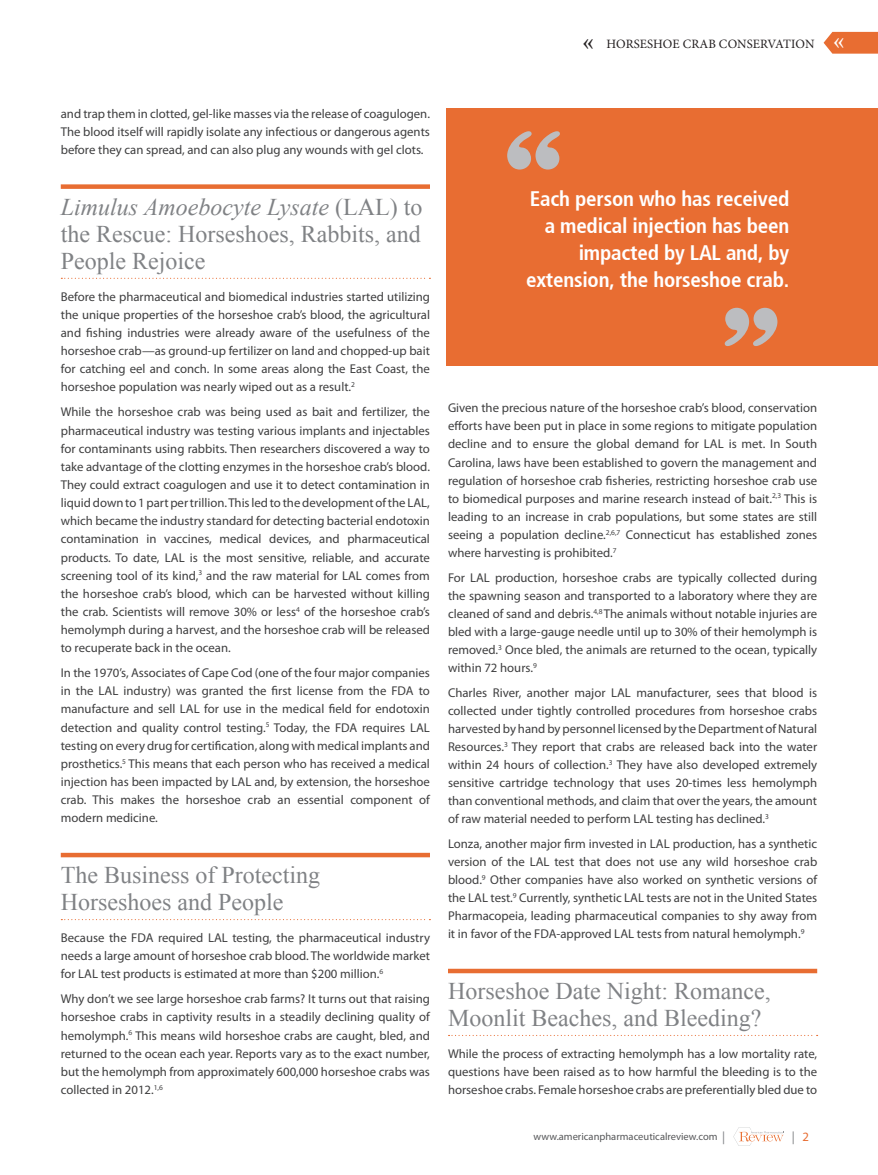
<style>
.page{position:relative;width:878px;height:1175px;background:#fff}
.page>*{position:absolute;margin:0;border:0;box-sizing:border-box;transform-origin:0 0}
.Pull_Quote_PO{font:108px "Stencil Std";color:#bcbdc0}
.Paragraph_Title{font:24px/27.2px "Times New Roman";color:#808285}
.Pull_Quote_PO-2{font:21px/27px "Frutiger Bold Cn";letter-spacing:-.01em;color:#fff;text-align:right}
.Paragraph_Style{font:12.75px/18.1px "Myriad Pro";color:#3e3e3f;text-align:justify}
.t1{font:12.75px "Minion Pro";color:#231f20}
.t2{font:12.75px "Myriad Pro";color:#808285}
.t3{font:10.5px "Myriad Pro";color:#57585a}
.s1{font-size:27px}
.s2{font-style:italic}
.s3{font-size:12.75px;color:#808285}
.s4{color:#e86d32}
</style>
<div class="page">
<svg style="left:733px;top:1127px;width:50px;height:18px"></svg>
<div style="left:61px;top:184px;width:369px;height:5px;background:#e86d32"></div>
<svg style="left:61px;top:278px;width:369px;height:1px"></svg>
<div style="left:61px;top:852px;width:369px;height:5px;background:#e86d32"></div>
<svg style="left:61px;top:919px;width:369px;height:1px"></svg>
<div style="left:448px;top:968px;width:369px;height:5px;background:#e86d32"></div>
<svg style="left:448px;top:1034px;width:369px;height:2px"></svg>
<div style="left:446px;top:108px;width:432px;height:258px;background:#e86d32"></div>
<svg style="left:823px;top:32px;width:55px;height:22px"></svg>
<p class="t1" style="left:582px;top:36px;width:234px"><span class="s1">«</span> HORSESHOE CRAB CONSERVATION</p>
<p class="Paragraph_Style" style="left:61px;top:104px;width:371px">and trap them in clotted, gel-like masses via the release of coagulogen.<br>The blood itself will rapidly isolate any infectious or dangerous agents before they can spread, and can also plug any wounds with gel clots.</p>
<p class="Paragraph_Title" style="left:61px;top:193px;width:363px;text-align:justify"><span class="s2">Limulus Amoebocyte Lysate</span> (LAL) to the Rescue: Horseshoes, Rabbits, and People Rejoice</p>
<p class="Paragraph_Style" style="left:61px;top:287px;width:371px">Before the pharmaceutical and biomedical industries started utilizing the unique properties of the horseshoe crab’s blood, the agricultural and fishing industries were already aware of the usefulness of the horseshoe crab—as ground-up fertilizer on land and chopped-up bait for catching eel and conch. In some areas along the East Coast, the horseshoe population was nearly wiped out as a result.<sup>2</sup></p>
<p class="Paragraph_Style" style="left:61px;top:403px;width:371px">While the horseshoe crab was being used as bait and fertilizer, the pharmaceutical industry was testing various implants and injectables for contaminants using rabbits. Then researchers discovered a way to take advantage of the clotting enzymes in the horseshoe crab’s blood.<br>They could extract coagulogen and use it to detect contamination in liquid down to 1 part per trillion. This led to the development of the LAL, which became the industry standard for detecting bacterial endotoxin contamination in vaccines, medical devices, and pharmaceutical products. To date, LAL is the most sensitive, reliable, and accurate screening tool of its kind,<sup>3</sup> and the raw material for LAL comes from the horseshoe crab’s blood, which can be harvested without killing the crab. Scientists will remove 30% or less<sup>4</sup> of the horseshoe crab’s hemolymph during a harvest, and the horseshoe crab will be released to recuperate back in the ocean.</p>
<p class="Paragraph_Style" style="left:61px;top:663px;width:371px">In the 1970’s, Associates of Cape Cod (one of the four major companies in the LAL industry) was granted the first license from the FDA to manufacture and sell LAL for use in the medical field for endotoxin detection and quality control testing.<sup>5</sup> Today, the FDA requires LAL testing on every drug for certification, along with medical implants and prosthetics.<sup>5</sup> This means that each person who has received a medical injection has been impacted by LAL and, by extension, the horseshoe crab. This makes the horseshoe crab an essential component of modern medicine.</p>
<p class="Paragraph_Title" style="left:61px;top:861px;width:261px">The Business of Protecting<br>Horseshoes and People</p>
<p class="Paragraph_Style" style="left:61px;top:928px;width:371px">Because the FDA required LAL testing, the pharmaceutical industry needs a large amount of horseshoe crab blood. The worldwide market for LAL test products is estimated at more than $200 million.<sup>6</sup></p>
<p class="Paragraph_Style" style="left:61px;top:989px;width:371px">Why don’t we see large horseshoe crab farms? It turns out that raising horseshoe crabs in captivity results in a steadily declining quality of hemolymph.<sup>6</sup> This means wild horseshoe crabs are caught, bled, and returned to the ocean each year. Reports vary as to the exact number, but the hemolymph from approximately 600,000 horseshoe crabs was collected in 2012.<sup>1,6</sup></p>
<p class="Pull_Quote_PO" style="left:499px;top:104px;width:70px">“</p>
<p class="Pull_Quote_PO-2" style="left:526px;top:185px;width:265px">Each person who has received a medical injection has been impacted by LAL and, by extension, the horseshoe crab.</p>
<p class="Pull_Quote_PO" style="left:785px;top:374px;width:70px;rotate:-180deg">“</p>
<p class="Paragraph_Style" style="left:448px;top:399px;width:371px">Given the precious nature of the horseshoe crab’s blood, conservation efforts have been put in place in some regions to mitigate population decline and to ensure the global demand for LAL is met. In South Carolina, laws have been established to govern the management and regulation of horseshoe crab fisheries, restricting horseshoe crab use to biomedical purposes and marine research instead of bait.<sup>2,3</sup> This is leading to an increase in crab populations, but some states are still seeing a population decline.<sup>2,6,7</sup> Connecticut has established zones where harvesting is prohibited.<sup>7</sup></p>
<p class="Paragraph_Style" style="left:448px;top:568px;width:371px">For LAL production, horseshoe crabs are typically collected during the spawning season and transported to a laboratory where they are cleaned of sand and debris.<sup>4,8</sup> The animals without notable injuries are bled with a large-gauge needle until up to 30% of their hemolymph is removed.<sup>3</sup> Once bled, the animals are returned to the ocean, typically within 72 hours.<sup>9</sup></p>
<p class="Paragraph_Style" style="left:448px;top:683px;width:371px">Charles River, another major LAL manufacturer, sees that blood is collected under tightly controlled procedures from horseshoe crabs harvested by hand by personnel licensed by the Department of Natural Resources.<sup>3</sup> They report that crabs are released back into the water within 24 hours of collection.<sup>3</sup> They have also developed extremely sensitive cartridge technology that uses 20-times less hemolymph than conventional methods, and claim that over the years, the amount of raw material needed to perform LAL testing has declined.<sup>3</sup></p>
<p class="Paragraph_Style" style="left:448px;top:834px;width:371px">Lonza, another major firm invested in LAL production, has a synthetic version of the LAL test that does not use any wild horseshoe crab blood.<sup>9</sup> Other companies have also worked on synthetic versions of the LAL test.<sup>9</sup> Currently, synthetic LAL tests are not in the United States Pharmacopeia, leading pharmaceutical companies to shy away from it in favor of the FDA-approved LAL tests from natural hemolymph.<sup>9</sup></p>
<p class="Paragraph_Title" style="left:448px;top:977px;width:324px">Horseshoe Date Night: Romance,<br>Moonlit Beaches, and Bleeding?</p>
<p class="Paragraph_Style" style="left:448px;top:1044px;width:371px">While the process of extracting hemolymph has a low mortality rate, questions have been raised as to how harmful the bleeding is to the horseshoe crabs. Female horseshoe crabs are preferentially bled due to</p>
<p class="t3" style="left:533px;top:1130px;width:193px">www.americanpharmaceuticalreview.com <span class="s3">|</span></p>
<p class="t2" style="left:791px;top:1128px;width:19px">| <span class="s4">2</span></p>
</div>
